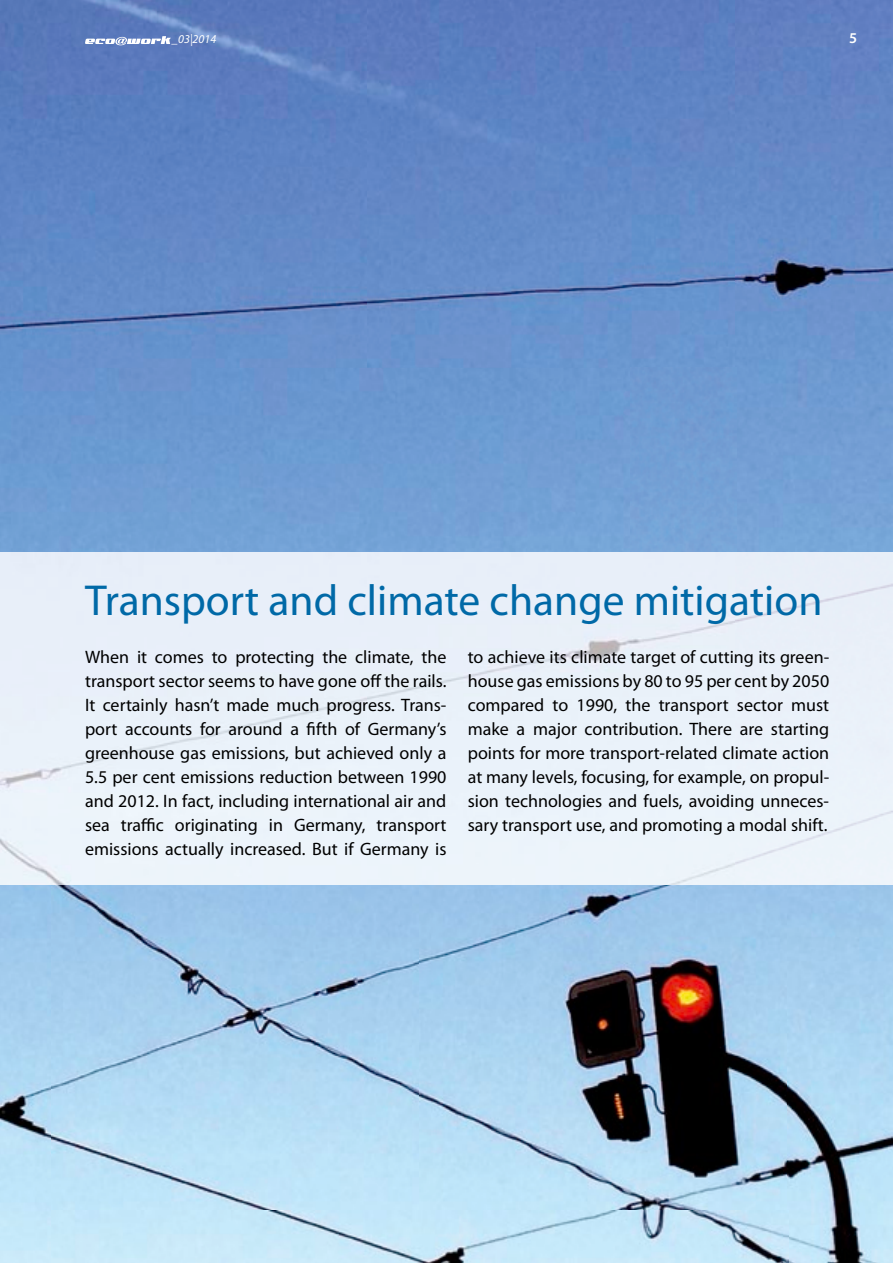
<style>
.page{position:relative;width:893px;height:1263px;background:#fff}
.page>*{position:absolute;margin:0;border:0;box-sizing:border-box;transform-origin:0 0}
.t1{font:43.5px "Myriad Pro";color:#0069a7}
.t2{font:18px/24px "Myriad Pro";color:#000;text-align:justify}
.t3{font:600 15px "Myriad Pro";color:#fff}
.t4{font:italic 12px "Myriad Pro";color:#fff}
</style>
<div class="page">
<img style="left:0;top:0;width:735px;height:368px">
<img style="left:735px;top:0;width:158px;height:553px">
<img style="left:0;top:368px;width:630px;height:185px">
<div style="left:630px;top:368px;width:106px;height:185px;background:#739fd4"></div>
<img style="left:0;top:884px;width:52px;height:379px">
<img style="left:52px;top:884px;width:841px;height:379px">
<svg style="left:85px;top:36px;width:86px;height:9px"></svg>
<p class="t4" style="left:172px;top:32px;width:46px">_03|2014</p>
<p class="t3" style="left:849px;top:29px;width:10px">5</p>
<h1 class="t1" style="left:85px;top:573px;width:739px">Transport and climate change mitigation</h1>
<p class="t2" style="left:85px;top:645px;width:363px">When it comes to protecting the climate, the transport sector seems to have gone off the rails.<br>It certainly hasn’t made much progress. Trans&shy;port accounts for around a fifth of Germany’s greenhouse gas emissions, but achieved only a 5.5 per cent emissions reduction between 1990 and 2012. In fact, including international air and sea traffic originating in Germany, transport emissions actually increased. But if Germany is</p>
<p class="t2" style="left:468px;top:645px;width:363px">to achieve its climate target of cutting its green&shy;house gas emissions by 80 to 95 per cent by 2050 compared to 1990, the transport sector must make a major contribution. There are starting points for more transport-related climate action at many levels, focusing, for example, on propul&shy;sion technologies and fuels, avoiding unneces&shy;sary transport use, and promoting a modal shift.</p>
</div>
